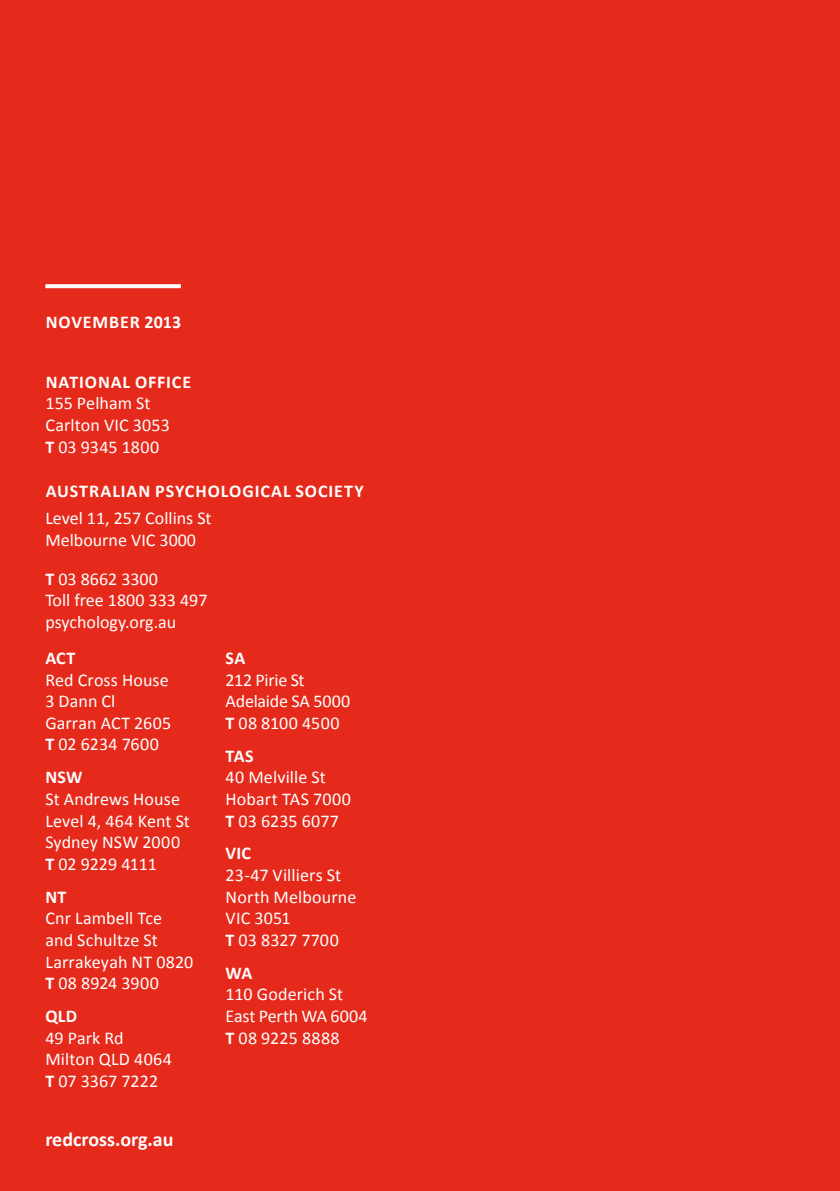
<style>
.page{position:relative;width:840px;height:1191px;background:#fff}
.page>*{position:absolute;margin:0;border:0;box-sizing:border-box;transform-origin:0 0}
.t1{font:700 20px "Calibri";color:#fff}
.t2{font:18px/21.6px "Calibri";letter-spacing:.005em;color:#fff}
.t3{font:700 18px "Calibri";letter-spacing:.025em;color:#fff}
.t4{font:700 18px "Calibri";letter-spacing:.045em;color:#fff}
.s1{font-weight:700}
</style>
<div class="page">
<div style="left:0;top:0;width:839px;height:1191px;background:#e52a1b"></div>
<svg style="left:45px;top:284px;width:136px;height:4px"></svg>
<p class="t4" style="left:46px;top:311px;width:137px">NOVEMBER 2013</p>
<p class="t3" style="left:46px;top:371px;width:24px">NATIONAL</p>
<p class="t3" style="left:135px;top:371px;width:23px">OFFICE</p>
<p class="t2" style="left:45px;top:392px;width:126px">155 Pelham St<br>Carlton VIC 3053<br><span class="s1">T</span> 03 9345 1800</p>
<p class="t3" style="left:46px;top:480px;width:23px">AUSTRALIAN</p>
<p class="t3" style="left:155px;top:480px;width:42px">PSYCHOLOGICAL</p>
<p class="t3" style="left:295px;top:480px;width:20px">SOCIET</p>
<p class="t3" style="left:354px;top:480px;width:11px">Y</p>
<p class="t2" style="left:45px;top:506px;width:168px">Level 11, 257 Collins St<br>Melbourne VIC 3000</p>
<p class="t2" style="left:45px;top:567px;width:163px"><span class="s1">T</span> 03 8662 3300<br>Toll free 1800 333 497 psychology.org.au</p>
<p class="t3" style="left:45px;top:647px;width:31px">ACT</p>
<p class="t2" style="left:45px;top:668px;width:127px">Red Cross House<br>3 Dann Cl<br>Garran ACT 2605<br><span class="s1">T</span> 02 6234 7600</p>
<p class="t3" style="left:45px;top:766px;width:39px">NSW</p>
<p class="t2" style="left:45px;top:787px;width:146px">St Andrews House<br>Level 4, 464 Kent St<br>Sydney NSW 2000<br><span class="s1">T</span> 02 9229 4111</p>
<p class="t3" style="left:45px;top:885px;width:23px">NT</p>
<p class="t2" style="left:45px;top:906px;width:149px">Cnr Lambell Tce and Schultze St<br>Larrakeyah NT 0820<br><span class="s1">T</span> 08 8924 3900</p>
<p class="t3" style="left:45px;top:1005px;width:33px">QLD</p>
<p class="t2" style="left:45px;top:1026px;width:128px">49 Park Rd<br>Milton QLD 4064<br><span class="s1">T</span> 07 3367 7222</p>
<p class="t1" style="left:45px;top:1127px;width:130px">REDCROSS.ORG.AU</p>
<p class="t3" style="left:225px;top:647px;width:21px">SA</p>
<p class="t2" style="left:225px;top:668px;width:126px">212 Pirie St<br>Adelaide SA 5000<br><span class="s1">T</span> 08 8100 4500</p>
<p class="t3" style="left:225px;top:744px;width:30px">TAS</p>
<p class="t2" style="left:225px;top:765px;width:127px">40 Melville St<br>Hobart TAS 7000<br><span class="s1">T</span> 03 6235 6077</p>
<p class="t3" style="left:225px;top:842px;width:27px">VIC</p>
<p class="t2" style="left:225px;top:863px;width:132px">23-47 Villiers St<br>North Melbourne<br>VIC 3051<br><span class="s1">T</span> 03 8327 7700</p>
<p class="t3" style="left:225px;top:961px;width:28px">WA</p>
<p class="t2" style="left:225px;top:982px;width:143px">110 Goderich St<br>East Perth WA 6004<br><span class="s1">T</span> 08 9225 8888</p>
</div>
